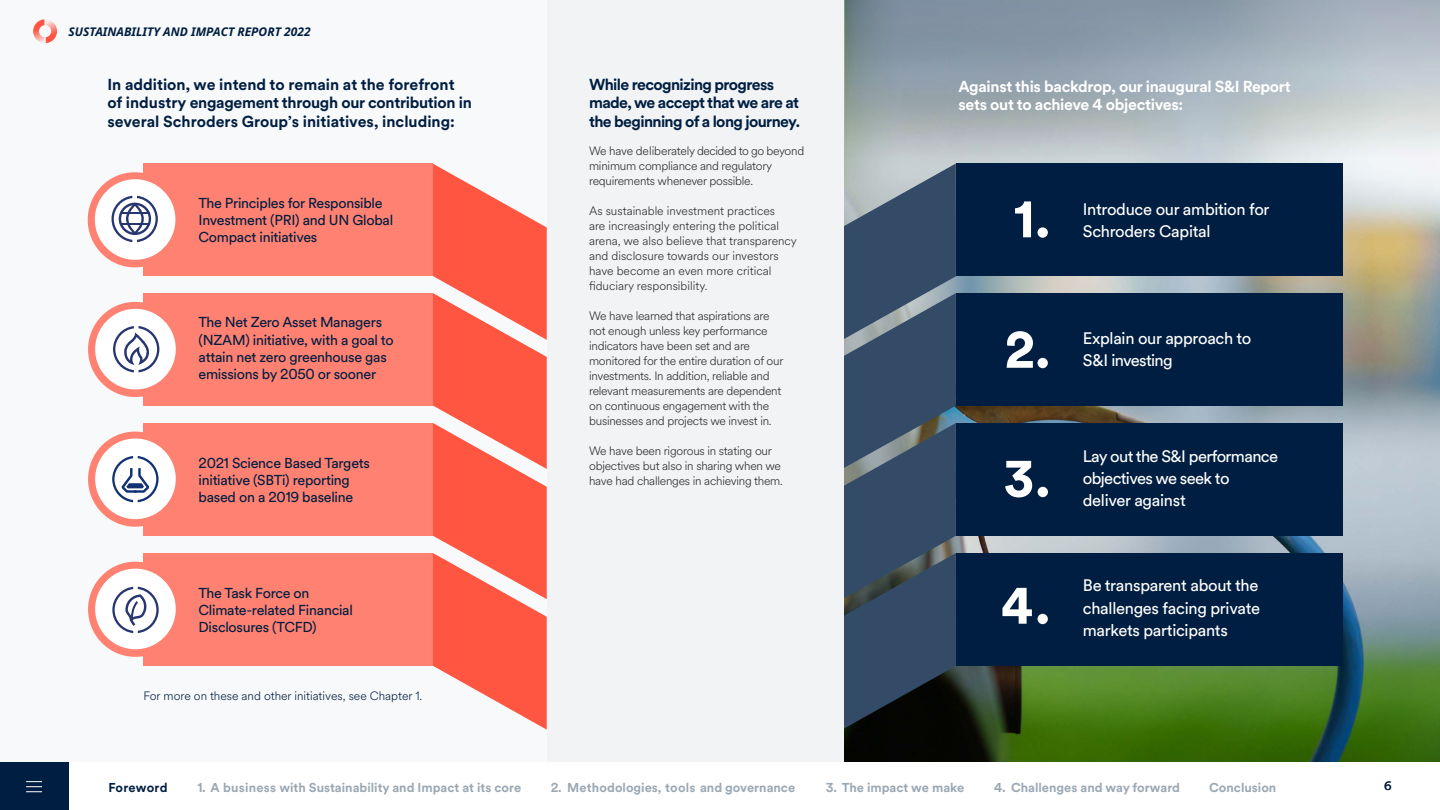
<style>
.page{position:relative;width:1440px;height:810px;background:#f8f9fa}
.page>*{position:absolute;margin:0;border:0;box-sizing:border-box;transform-origin:0 0}
.t1{font:900 50.55px "Schroders Circular";color:#fff}
.t2{font:16.5px/22.3px "Schroders Circular";letter-spacing:-.02em;color:#fff}
.t3{font:16.5px/22.3px "Schroders Circular";letter-spacing:-.04em;color:#fff}
.t4{font:700 15.75px/18.4px "Schroders Circular";color:#001e41}
.t5{font:700 15.75px/18.4px "Schroders Circular";letter-spacing:-.04em;color:#001e41}
.t6{font:700 15.75px/18.4px "Schroders Circular";letter-spacing:-.02em;color:#fff}
.t7{font:14.25px/17.1px "Schroders Circular";letter-spacing:-.02em;color:#001e41}
.t8{font:700 12.75px "Schroders Circular";color:#9aa8b4}
.t9{font:700 12.75px "Schroders Circular";letter-spacing:.015em;color:#001e41}
.t10{font:300 12px/15px "Schroders Circular";letter-spacing:-.02em;color:#2b2b2a}
.t11{font:300 12px/15px "Schroders Circular";color:#2b2b2a}
.t12{font:300 12px "Schroders Circular";color:#001e41}
.t13{font:italic 700 12px "Noto Sans";color:#001e41}
.t14{font:12px "Schroders Circular";color:#001e41}
</style>
<div class="page">
<img style="left:844px;top:0;width:596px;height:762px">
<svg style="left:845px;top:0;width:595px;height:166px;background:#a6b2bb"></svg>
<div style="left:956px;top:164px;width:386px;height:112px;background:#001e41"></div>
<div style="left:956px;top:293px;width:386px;height:113px;background:#001e41"></div>
<div style="left:956px;top:423px;width:386px;height:113px;background:#001e41"></div>
<div style="left:956px;top:553px;width:386px;height:113px;background:#001e41"></div>
<svg style="left:844px;top:164px;width:112px;height:566px;background:#3e5369"></svg>
<div style="left:547px;top:0;width:297px;height:810px;background:#f1f3f5"></div>
<div style="left:144px;top:293px;width:289px;height:113px;background:#ff8171"></div>
<div style="left:144px;top:423px;width:289px;height:113px;background:#ff8171"></div>
<div style="left:144px;top:553px;width:289px;height:113px;background:#ff8171"></div>
<div style="left:144px;top:164px;width:289px;height:112px;background:#ff8171"></div>
<div style="left:88px;top:562px;width:94px;height:95px;background:#ff8171;border-radius:50%"></div>
<div style="left:95px;top:569px;width:81px;height:80px;background:#fff;border-radius:50%"></div>
<svg style="left:112px;top:587px;width:47px;height:46px"></svg>
<div style="left:88px;top:432px;width:94px;height:95px;background:#ff8171;border-radius:50%"></div>
<div style="left:95px;top:439px;width:81px;height:80px;background:#fff;border-radius:50%"></div>
<svg style="left:112px;top:456px;width:47px;height:46px"></svg>
<div style="left:88px;top:302px;width:94px;height:95px;background:#ff8171;border-radius:50%"></div>
<div style="left:88px;top:172px;width:94px;height:95px;background:#ff8171;border-radius:50%"></div>
<div style="left:95px;top:309px;width:81px;height:80px;background:#fff;border-radius:50%"></div>
<div style="left:95px;top:179px;width:80px;height:81px;background:#fff;border-radius:50%"></div>
<svg style="left:113px;top:326px;width:46px;height:46px"></svg>
<svg style="left:112px;top:196px;width:46px;height:46px"></svg>
<svg style="left:433px;top:164px;width:114px;height:566px"></svg>
<div style="left:68px;top:763px;width:1372px;height:47px;background:#fff"></div>
<div style="left:0;top:763px;width:68px;height:47px;background:#001e41"></div>
<svg style="left:26px;top:781px;width:16px;height:11px"></svg>
<svg style="left:33px;top:19px;width:24px;height:24px"></svg>
<p class="t13" style="left:68px;top:23px;width:244px">SUSTAINABILITY AND IMPACT REPORT 2022</p>
<h3 class="t4" style="left:107px;top:74px;width:366px">In addition, we intend to remain at the forefront of industry engagement through our contribution in several Schroders Group’s initiatives, including:</h3>
<p class="t7" style="left:199px;top:193px;width:196px">The Principles for Responsible<br>Investment (PRI) and UN Global<br>Compact initiatives</p>
<p class="t7" style="left:199px;top:313px;width:197px">The Net Zero Asset Managers (NZAM) initiative, with a goal to attain net zero greenhouse gas emissions by 2050 or sooner</p>
<p class="t7" style="left:199px;top:454px;width:173px">2021 Science Based Targets initiative (SBTi) reporting based on a 2019 baseline</p>
<p class="t7" style="left:199px;top:584px;width:156px">The Task Force on<br>Climate-related Financial<br>Disclosures (TCFD)</p>
<p class="t12" style="left:143px;top:687px;width:280px">For more on these and other initiatives, see Chapter 1.</p>
<h3 class="t5" style="left:589px;top:74px;width:213px">While recognizing progress made, we accept that we are at the beginning of a long journey.</h3>
<p class="t10" style="left:589px;top:143px;width:217px">We have deliberately decided to go beyond minimum compliance and regulatory requirements whenever possible.</p>
<p class="t11" style="left:589px;top:203px;width:209px">As sustainable investment practices<br>are increasingly entering the political arena, we also believe that transparency and disclosure towards our investors have become an even more critical fiduciary responsibility.</p>
<p class="t10" style="left:589px;top:308px;width:196px">We have learned that aspirations are not enough unless key performance indicators have been set and are monitored for the entire duration of our investments. In addition, reliable and relevant measurements are dependent on continuous engagement with the businesses and projects we invest in.</p>
<p class="t10" style="left:589px;top:443px;width:195px">We have been rigorous in stating our objectives but also in sharing when we have had challenges in achieving them.</p>
<h3 class="t6" style="left:958px;top:76px;width:334px">Against this backdrop, our inaugural S&amp;I Report sets out to achieve 4 objectives:：</h3>
<h1 class="t1" style="left:1014px;top:184px;width:38px">1.</h1>
<h2 class="t2" style="left:1083px;top:197px;width:188px">Introduce our ambition for<br>Schroders Capital</h2>
<h1 class="t1" style="left:1005px;top:315px;width:47px">2.</h1>
<h1 class="t1" style="left:1003px;top:444px;width:48px">3.</h1>
<h1 class="t1" style="left:1001px;top:571px;width:50px">4.</h1>
<h2 class="t2" style="left:1083px;top:326px;width:170px">Explain our approach to<br>S&amp;I investing</h2>
<h2 class="t3" style="left:1083px;top:444px;width:197px">Lay out the S&amp;I performance objectives we seek to deliver against</h2>
<h2 class="t2" style="left:1083px;top:574px;width:179px;text-align:justify">Be transparent about the challenges facing private markets participants</h2>
<p class="t9" style="left:108px;top:779px;width:61px">Foreword</p>
<p class="t8" style="left:197px;top:779px;width:325px">1. A business with Sustainability and Impact at its core</p>
<p class="t8" style="left:551px;top:779px;width:246px">2. Methodologies, tools and governance</p>
<p class="t8" style="left:826px;top:779px;width:140px">3. The impact we make</p>
<p class="t8" style="left:994px;top:779px;width:187px">4. Challenges and way forward</p>
<p class="t8" style="left:1209px;top:779px;width:69px">Conclusion</p>
<p class="t14" style="left:1384px;top:778px;width:9px">6</p>
</div>
